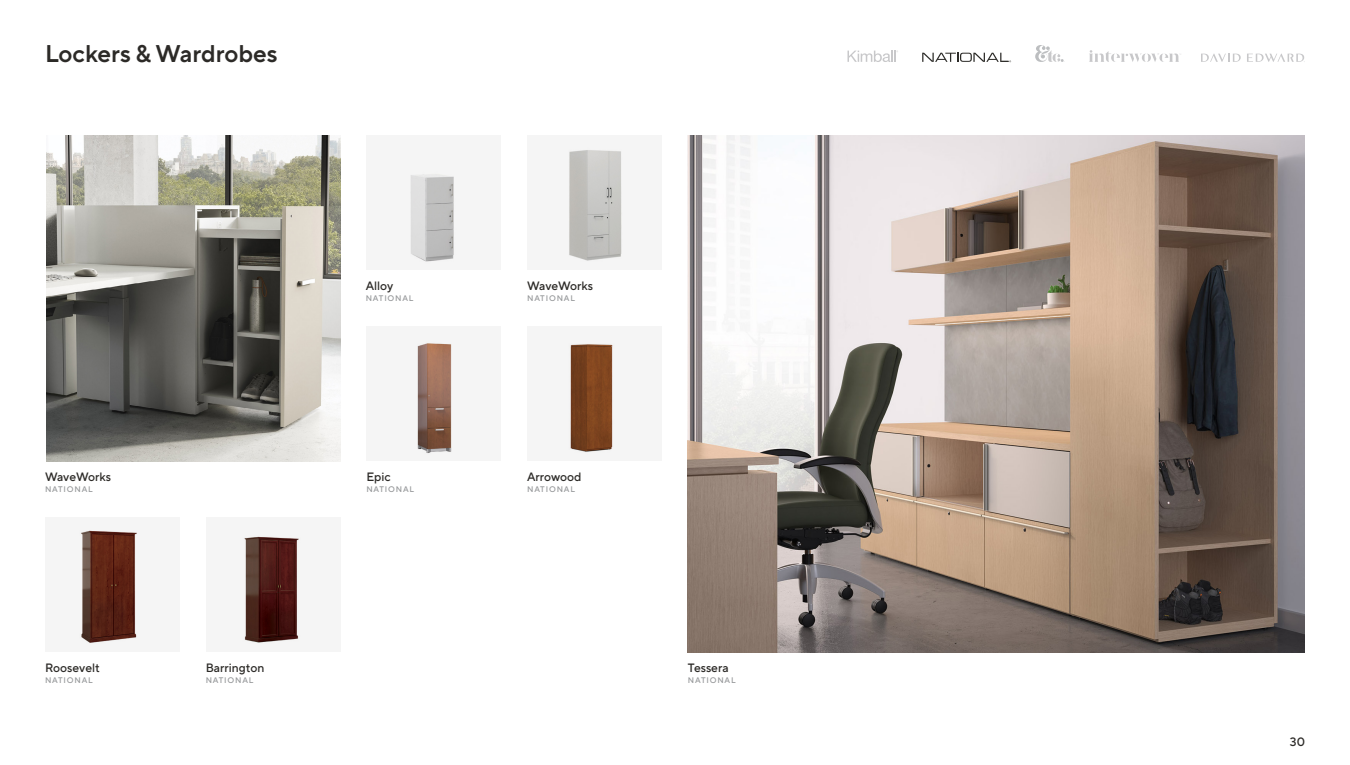
<style>
.page{position:relative;width:1350px;height:765px;background:#fff}
.page>*{position:absolute;margin:0;border:0;box-sizing:border-box;transform-origin:0 0}
.t1{font:600 24px "TT Norms Pro";color:#2c2a27}
.t2{font:500 12px "TT Norms Pro";color:#2c2a27}
.t3{font:500 8px "TT Norms Pro";letter-spacing:.1em;color:#96989a}
</style>
<div class="page">
<img style="left:46px;top:135px;width:295px;height:326px">
<svg style="left:410px;top:171px;width:47px;height:93px"></svg>
<svg style="left:568px;top:147px;width:55px;height:115px"></svg>
<svg style="left:417px;top:340px;width:35px;height:115px"></svg>
<svg style="left:242px;top:535px;width:59px;height:109px"></svg>
<svg style="left:79px;top:530px;width:59px;height:114px"></svg>
<svg style="left:568px;top:343px;width:47px;height:112px"></svg>
<img style="left:688px;top:135px;width:617px;height:517px">
<svg style="left:847px;top:51px;width:51px;height:11px"></svg>
<svg style="left:922px;top:53px;width:89px;height:9px"></svg>
<svg style="left:1035px;top:45px;width:30px;height:17px"></svg>
<svg style="left:1089px;top:50px;width:92px;height:12px"></svg>
<svg style="left:1201px;top:54px;width:40px;height:8px"></svg>
<svg style="left:1247px;top:54px;width:58px;height:8px"></svg>
<h1 class="t1" style="left:45px;top:36px;width:234px">Lockers &amp; Wardrobes</h1>
<h2 class="t2" style="left:366px;top:277px;width:29px">Alloy</h2>
<p class="t3" style="left:366px;top:292px;width:49px">NATIONAL</p>
<h2 class="t2" style="left:527px;top:277px;width:68px">WaveWorks</h2>
<p class="t3" style="left:527px;top:292px;width:49px">NATIONAL</p>
<h2 class="t2" style="left:45px;top:468px;width:68px">WaveWorks</h2>
<p class="t3" style="left:45px;top:483px;width:49px">NATIONAL</p>
<h2 class="t2" style="left:366px;top:468px;width:26px">Epic</h2>
<p class="t3" style="left:366px;top:483px;width:49px">NATIONAL</p>
<h2 class="t2" style="left:527px;top:468px;width:56px">Arrowood</h2>
<p class="t3" style="left:527px;top:483px;width:49px">NATIONAL</p>
<h2 class="t2" style="left:45px;top:659px;width:56px">Roosevelt</h2>
<p class="t3" style="left:45px;top:675px;width:49px">NATIONAL</p>
<h2 class="t2" style="left:206px;top:659px;width:60px">Barrington</h2>
<p class="t3" style="left:206px;top:675px;width:49px">NATIONAL</p>
<h2 class="t2" style="left:688px;top:659px;width:42px">Tessera</h2>
<p class="t3" style="left:688px;top:675px;width:49px">NATIONAL</p>
<h2 class="t2" style="left:1290px;top:733px;width:17px">30</h2>
</div>
